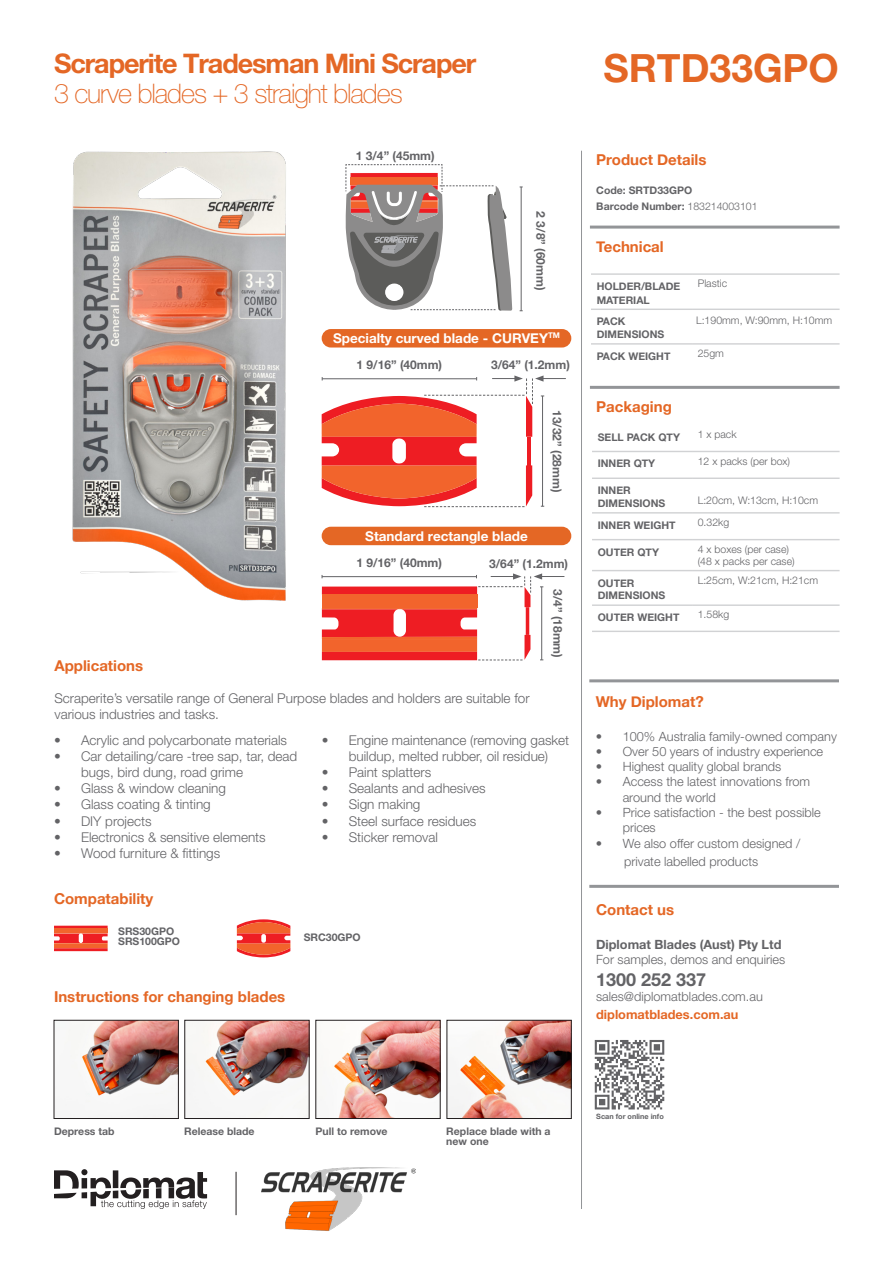
<style>
.page{position:relative;width:893px;height:1263px;background:#fff}
.page>*{position:absolute;margin:0;border:0;box-sizing:border-box;transform-origin:0 0}
.t1{font:700 39px "Helvetica Neue LT Pro";color:#e46725}
.Heading_2_BOLD{font:700 27px "Helvetica Neue LT Pro";letter-spacing:-.04em;color:#e46725}
.t2{font:100 27px "Helvetica Neue LT Pro";letter-spacing:-.04em;color:#e46725}
.t3{font:700 18px "Helvetica Neue LT Pro";color:#636366}
.t4{font:700 15px "Helvetica Neue";color:#e46725}
.t5{font:700 15px "Helvetica Neue LT Pro";color:#e46725}
.t6{font:300 13.5px/16.2px "Helvetica Neue LT Pro";color:#636366}
.t7{font:700 13.5px "Helvetica Neue LT Pro";color:#fff}
.t8{font:300 12.75px/15.3px "Helvetica Neue LT Pro";color:#636366}
.t9{font:700 12.75px "Helvetica Neue LT Pro";color:#636366}
.t10{font:700 12.75px "Helvetica Neue LT Pro";color:#e46725}
.Measurement{font:700 12px "Helvetica Neue";color:#636366}
.t11{font:300 10.5px "Helvetica Neue LT Pro";color:#636366}
.t12{font:700 10.5px/13.5px "Helvetica Neue";color:#636366}
.t13{font:700 10.5px/10.5px "Helvetica Neue LT Pro";color:#636366}
.t14{font:700 7.35px "Helvetica Neue";color:#636366}
.s1{font-weight:300}
</style>
<div class="page">
<img style="left:72px;top:151px;width:214px;height:450px">
<hr style="left:589px;top:679px;width:250px;height:3px;background:#939598">
<hr style="left:589px;top:885px;width:250px;height:3px;background:#939598">
<img style="left:68px;top:1022px;width:109px;height:95px">
<div style="left:54px;top:1020px;width:125px;height:99px;border:1px solid #231f20"></div>
<img style="left:186px;top:1022px;width:122px;height:95px">
<div style="left:184px;top:1020px;width:126px;height:99px;border:1px solid #231f20"></div>
<img style="left:334px;top:1022px;width:105px;height:95px">
<div style="left:315px;top:1020px;width:126px;height:99px;border:1px solid #231f20"></div>
<img style="left:449px;top:1022px;width:121px;height:95px">
<div style="left:447px;top:1020px;width:125px;height:99px;border:1px solid #231f20"></div>
<hr style="left:581px;top:151px;width:1px;height:1058px;background:#939598">
<img style="left:262px;top:1167px;width:153px;height:64px">
<hr style="left:236px;top:1172px;width:1px;height:43px;background:#231f20">
<svg style="left:54px;top:1169px;width:153px;height:40px"></svg>
<svg style="left:322px;top:573px;width:242px;height:88px"></svg>
<svg style="left:54px;top:926px;width:54px;height:25px"></svg>
<svg style="left:322px;top:375px;width:244px;height:132px"></svg>
<svg style="left:237px;top:919px;width:53px;height:38px;background:#f2634b"></svg>
<hr style="left:521px;top:187px;width:1px;height:124px;background:#636366">
<div style="left:322px;top:329px;width:249px;height:18px;background:#e46725;border-radius:9px"></div>
<div style="left:322px;top:527px;width:249px;height:18px;background:#e46725;border-radius:9px"></div>
<svg style="left:345px;top:164px;width:167px;height:147px"></svg>
<svg style="left:595px;top:1040px;width:69px;height:69px"></svg>
<hr style="left:591px;top:273px;width:101px;height:2px;background:#d1d2d4">
<hr style="left:692px;top:273px;width:148px;height:2px;background:#d1d2d4">
<hr style="left:591px;top:309px;width:101px;height:1px;background:#d1d2d4">
<hr style="left:692px;top:309px;width:148px;height:1px;background:#d1d2d4">
<hr style="left:591px;top:343px;width:101px;height:2px;background:#d1d2d4">
<hr style="left:692px;top:343px;width:148px;height:2px;background:#d1d2d4">
<hr style="left:590px;top:226px;width:250px;height:3px;background:#939598">
<hr style="left:592px;top:451px;width:100px;height:1px;background:#d1d2d4">
<hr style="left:692px;top:451px;width:148px;height:1px;background:#d1d2d4">
<hr style="left:592px;top:477px;width:100px;height:2px;background:#d1d2d4">
<hr style="left:692px;top:477px;width:148px;height:2px;background:#d1d2d4">
<hr style="left:592px;top:512px;width:100px;height:2px;background:#d1d2d4">
<hr style="left:692px;top:512px;width:148px;height:2px;background:#d1d2d4">
<hr style="left:592px;top:539px;width:100px;height:1px;background:#d1d2d4">
<hr style="left:692px;top:539px;width:148px;height:1px;background:#d1d2d4">
<hr style="left:592px;top:570px;width:100px;height:1px;background:#d1d2d4">
<hr style="left:692px;top:570px;width:148px;height:1px;background:#d1d2d4">
<hr style="left:592px;top:604px;width:100px;height:2px;background:#d1d2d4">
<hr style="left:692px;top:604px;width:148px;height:2px;background:#d1d2d4">
<hr style="left:592px;top:631px;width:100px;height:1px;background:#d1d2d4">
<hr style="left:692px;top:631px;width:148px;height:1px;background:#d1d2d4">
<hr style="left:590px;top:386px;width:250px;height:3px;background:#939598">
<p class="Heading_2_BOLD" style="left:54px;top:47px;width:424px">Scraperite Tradesman Mini Scraper</p>
<p class="t1" style="left:603px;top:44px;width:237px">SRTD33GPO</p>
<p class="t2" style="left:54px;top:78px;width:350px">3 curve blades + 3 straight blades</p>
<p class="Measurement" style="left:356px;top:149px;width:80px">1 3/4” (45mm)</p>
<p class="Measurement" style="left:548px;top:211px;width:80px;rotate:90deg">2 3/8” (60mm)</p>
<p class="t7" style="left:333px;top:330px;width:228px">Specialty curved blade - CURVEY<sup>TM</sup></p>
<p class="Measurement" style="left:357px;top:358px;width:87px">1 9/16” (40mm)</p>
<p class="Measurement" style="left:491px;top:357px;width:80px">3/64” (1.2mm)</p>
<p class="Measurement" style="left:564px;top:410px;width:84px;rotate:90deg">13/32” (28mm)</p>
<p class="t7" style="left:365px;top:527px;width:164px">Standard rectangle blade</p>
<p class="Measurement" style="left:356px;top:555px;width:87px">1 9/16” (40mm)</p>
<p class="Measurement" style="left:489px;top:556px;width:80px">3/64” (1.2mm)</p>
<p class="Measurement" style="left:565px;top:589px;width:70px;rotate:90deg">3/4” (18mm)</p>
<p class="t5" style="left:54px;top:656px;width:90px">Applications</p>
<p class="t6" style="left:54px;top:690px;width:477px">Scraperite’s versatile range of General Purpose blades and holders are suitable for various industries and tasks.</p>
<p class="t6" style="left:54px;top:731px;width:235px">• Acrylic and polycarbonate materials</p>
<p class="t6" style="left:81px;top:748px;width:218px;text-indent:-27px">• Car detailing/care -tree sap, tar, dead bugs, bird dung, road grime</p>
<p class="t6" style="left:54px;top:780px;width:174px">• Glass &amp; window cleaning</p>
<p class="t6" style="left:54px;top:796px;width:158px">• Glass coating &amp; tinting</p>
<p class="t6" style="left:54px;top:812px;width:99px">• DIY projects</p>
<p class="t6" style="left:54px;top:829px;width:213px">• Electronics &amp; sensitive elements</p>
<p class="t6" style="left:54px;top:845px;width:168px">• Wood furniture &amp; fittings</p>
<p class="t6" style="left:322px;top:731px;width:249px;text-align:center">• Engine maintenance (removing gasket buildup, melted rubber, oil residue)</p>
<p class="t6" style="left:322px;top:764px;width:111px">• Paint splatters</p>
<p class="t6" style="left:322px;top:780px;width:166px">• Sealants and adhesives</p>
<p class="t6" style="left:322px;top:796px;width:100px">• Sign making</p>
<p class="t6" style="left:322px;top:812px;width:156px">• Steel surface residues</p>
<p class="t6" style="left:322px;top:829px;width:118px">• Sticker removal</p>
<p class="t4" style="left:54px;top:889px;width:101px">Compatability</p>
<p class="t13" style="left:118px;top:926px;width:58px">SRS30GPO</p>
<p class="t13" style="left:118px;top:936px;width:63px">SRS100GPO</p>
<p class="t4" style="left:54px;top:987px;width:233px">Instructions for changing blades</p>
<p class="t13" style="left:304px;top:932px;width:58px">SRC30GPO</p>
<p class="t4" style="left:596px;top:151px;width:112px">Product Details</p>
<p class="t13" style="left:596px;top:185px;width:97px">Code: SRTD33GPO</p>
<p class="t13" style="left:596px;top:201px;width:163px">Barcode Number: <span class="s1">183214003101</span></p>
<p class="t4" style="left:596px;top:237px;width:69px">Technical</p>
<p class="t12" style="left:597px;top:279px;width:85px">HOLDER/BLADE<br>MATERIAL</p>
<p class="t11" style="left:698px;top:277px;width:31px">Plastic</p>
<p class="t12" style="left:597px;top:315px;width:30px">PACK</p>
<p class="t12" style="left:597px;top:327px;width:69px">DIMENSIONS</p>
<p class="t11" style="left:696px;top:314px;width:138px">L:190mm, W:90mm, H:10mm</p>
<p class="t12" style="left:597px;top:349px;width:75px">PACK WEIGHT</p>
<p class="t11" style="left:698px;top:347px;width:28px">25gm</p>
<p class="t4" style="left:596px;top:398px;width:77px">Packaging</p>
<p class="t12" style="left:598px;top:430px;width:84px">SELL PACK QTY</p>
<p class="t11" style="left:698px;top:428px;width:40px">1 x pack</p>
<p class="t12" style="left:598px;top:457px;width:59px">INNER QTY</p>
<p class="t11" style="left:698px;top:455px;width:94px">12 x packs (per box)</p>
<p class="t12" style="left:598px;top:483px;width:35px">INNER</p>
<p class="t12" style="left:598px;top:496px;width:69px">DIMENSIONS</p>
<p class="t11" style="left:698px;top:494px;width:122px">L:20cm, W:13cm, H:10cm</p>
<p class="t12" style="left:598px;top:518px;width:79px">INNER WEIGHT</p>
<p class="t11" style="left:698px;top:516px;width:33px">0.32kg</p>
<p class="t12" style="left:598px;top:545px;width:63px">OUTER QTY</p>
<p class="t11" style="left:698px;top:543px;width:93px">4 x boxes (per case)</p>
<p class="t11" style="left:698px;top:555px;width:98px">(48 x packs per case)</p>
<p class="t12" style="left:598px;top:576px;width:38px">OUTER</p>
<p class="t12" style="left:598px;top:589px;width:69px">DIMENSIONS</p>
<p class="t11" style="left:698px;top:574px;width:122px">L:25cm, W:21cm, H:21cm</p>
<p class="t12" style="left:598px;top:610px;width:83px">OUTER WEIGHT</p>
<p class="t11" style="left:698px;top:608px;width:33px">1.58kg</p>
<p class="t4" style="left:596px;top:693px;width:110px">Why Diplomat?</p>
<p class="t8" style="left:596px;top:728px;width:243px">• 100% Australia family-owned company</p>
<p class="t8" style="left:596px;top:743px;width:229px">• Over 50 years of industry experience</p>
<p class="t8" style="left:596px;top:759px;width:187px">• Highest quality global brands</p>
<p class="t8" style="left:623px;top:774px;width:189px;text-indent:-27px">• Access the latest innovations from around the world</p>
<p class="t8" style="left:623px;top:804px;width:200px;text-indent:-27px">• Price satisfaction - the best possible prices</p>
<p class="t8" style="left:596px;top:835px;width:206px">• We also offer custom designed /</p>
<p class="t8" style="left:624px;top:853px;width:136px">private labelled products</p>
<p class="t4" style="left:596px;top:901px;width:80px">Contact us</p>
<p class="t9" style="left:596px;top:936px;width:187px">Diplomat Blades (Aust) Pty Ltd</p>
<p class="t8" style="left:596px;top:951px;width:191px">For samples, demos and enquiries</p>
<p class="t3" style="left:596px;top:968px;width:112px">1300 252 337</p>
<p class="t8" style="left:596px;top:988px;width:168px">sales@diplomatblades.com.au</p>
<p class="t10" style="left:596px;top:1006px;width:144px">diplomatblades.com.au</p>
<p class="t13" style="left:54px;top:1125px;width:62px">Depress tab</p>
<p class="t13" style="left:184px;top:1125px;width:72px">Release blade</p>
<p class="t13" style="left:315px;top:1125px;width:74px">Pull to remove</p>
<p class="t13" style="left:446px;top:1125px;width:106px">Replace blade with a new one</p>
<p class="t14" style="left:596px;top:1112px;width:69px">Scan for online info</p>
</div>
